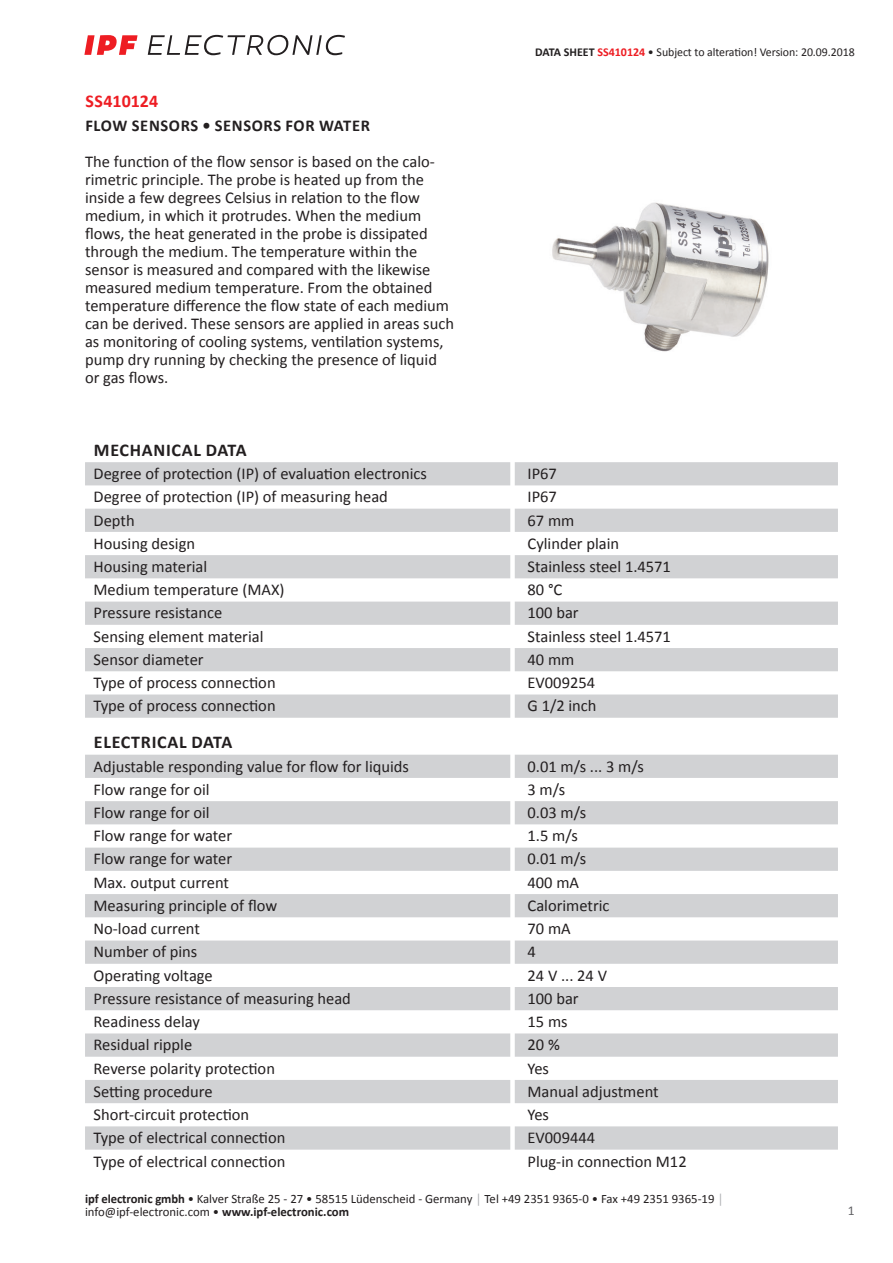
<style>
.page{position:relative;width:893px;height:1263px;background:#fff}
.page>*{position:absolute;margin:0;border:0;box-sizing:border-box;transform-origin:0 0}
.t1{font:700 18px "Calibri";letter-spacing:.04em;color:#231f20}
.t2{font:700 18px "Calibri";color:#ee1d23}
.t3{font:16.5px/18px "Calibri";color:#231f20}
.t4{font:700 16.5px "Calibri";letter-spacing:.04em;color:#231f20}
.t5{font:13.5px "Calibri";color:#636366}
.t6{font:12.75px/12.6px "Calibri";color:#231f20}
.t7{font:12px "Calibri";letter-spacing:-.005em;color:#231f20}
.s1{font-weight:700}
.s2{font-weight:700;color:#ee1d23}
.s3{color:#a8a9ad}
</style>
<div class="page">
<svg style="left:148px;top:35px;width:197px;height:20px"></svg>
<svg style="left:84px;top:35px;width:54px;height:20px"></svg>
<svg style="left:85px;top:462px;width:753px;height:256px;fill:#d1d2d4"></svg>
<svg style="left:85px;top:755px;width:753px;height:394px;fill:#d1d2d4"></svg>
<img style="left:552px;top:202px;width:217px;height:150px">
<p class="t2" style="left:85px;top:88px;width:74px">SS410124</p>
<p class="t4" style="left:85px;top:114px;width:286px">FLOW SENSORS • SENSORS FOR WATER</p>
<p class="t3" style="left:85px;top:152px;width:370px">The function of the flow sensor is based on the calo&shy;rimetric principle. The probe is heated up from the inside a few degrees Celsius in relation to the flow medium, in which it protrudes. When the medium flows, the heat generated in the probe is dissipated through the medium. The temperature within the sensor is measured and compared with the likewise measured medium temperature. From the obtained temperature difference the flow state of each medium can be derived. These sensors are applied in areas such as monitoring of cooling systems, ventilation systems, pump dry running by checking the presence of liquid or gas flows.</p>
<p class="t7" style="left:535px;top:44px;width:321px"><span class="s1">DATA SHEET</span> <span class="s2">SS410124</span> • Subject to alteration! Version: 20.09.2018</p>
<p class="t1" style="left:94px;top:437px;width:154px">MECHANICAL DATA</p>
<p class="t3" style="left:94px;top:464px;width:335px">Degree of protection (IP) of evaluation electronics</p>
<p class="t3" style="left:527px;top:464px;width:31px">IP67</p>
<p class="t3" style="left:94px;top:487px;width:296px">Degree of protection (IP) of measuring head</p>
<p class="t3" style="left:527px;top:487px;width:31px">IP67</p>
<p class="t3" style="left:94px;top:511px;width:43px">Depth</p>
<p class="t3" style="left:527px;top:511px;width:48px">67 mm</p>
<p class="t3" style="left:94px;top:534px;width:103px">Housing design</p>
<p class="t3" style="left:527px;top:534px;width:93px">Cylinder plain</p>
<p class="t3" style="left:94px;top:557px;width:115px">Housing material</p>
<p class="t3" style="left:527px;top:557px;width:145px">Stainless steel 1.4571</p>
<p class="t3" style="left:94px;top:580px;width:193px">Medium temperature (MAX)</p>
<p class="t3" style="left:527px;top:580px;width:36px">80 °C</p>
<p class="t3" style="left:94px;top:603px;width:130px">Pressure resistance</p>
<p class="t3" style="left:527px;top:603px;width:53px">100 bar</p>
<p class="t3" style="left:94px;top:627px;width:171px">Sensing element material</p>
<p class="t3" style="left:527px;top:627px;width:145px">Stainless steel 1.4571</p>
<p class="t3" style="left:94px;top:650px;width:112px">Sensor diameter</p>
<p class="t3" style="left:527px;top:650px;width:48px">40 mm</p>
<p class="t3" style="left:94px;top:673px;width:184px">Type of process connection</p>
<p class="t3" style="left:527px;top:673px;width:69px">EV009254</p>
<p class="t3" style="left:94px;top:696px;width:184px">Type of process connection</p>
<p class="t3" style="left:527px;top:696px;width:71px">G 1/2 inch</p>
<p class="t1" style="left:94px;top:730px;width:140px">ELECTRICAL DATA</p>
<p class="t3" style="left:94px;top:757px;width:317px">Adjustable responding value for flow for liquids</p>
<p class="t3" style="left:527px;top:757px;width:118px">0.01 m/s ... 3 m/s</p>
<p class="t3" style="left:94px;top:780px;width:118px">Flow range for oil</p>
<p class="t3" style="left:527px;top:780px;width:39px">3 m/s</p>
<p class="t3" style="left:94px;top:803px;width:118px">Flow range for oil</p>
<p class="t3" style="left:527px;top:803px;width:60px">0.03 m/s</p>
<p class="t3" style="left:94px;top:826px;width:140px">Flow range for water</p>
<p class="t3" style="left:527px;top:826px;width:52px">1.5 m/s</p>
<p class="t3" style="left:94px;top:849px;width:140px">Flow range for water</p>
<p class="t3" style="left:527px;top:849px;width:60px">0.01 m/s</p>
<p class="t3" style="left:94px;top:873px;width:137px">Max. output current</p>
<p class="t3" style="left:527px;top:873px;width:53px">400 mA</p>
<p class="t3" style="left:94px;top:896px;width:185px">Measuring principle of flow</p>
<p class="t3" style="left:527px;top:896px;width:84px">Calorimetric</p>
<p class="t3" style="left:94px;top:919px;width:108px">No-load current</p>
<p class="t3" style="left:527px;top:919px;width:45px">70 mA</p>
<p class="t3" style="left:94px;top:942px;width:105px">Number of pins</p>
<p class="t3" style="left:527px;top:942px;width:10px">4</p>
<p class="t3" style="left:94px;top:966px;width:121px">Operating voltage</p>
<p class="t3" style="left:527px;top:966px;width:81px">24 V ... 24 V</p>
<p class="t3" style="left:94px;top:989px;width:259px">Pressure resistance of measuring head</p>
<p class="t3" style="left:527px;top:989px;width:53px">100 bar</p>
<p class="t3" style="left:94px;top:1012px;width:108px">Readiness delay</p>
<p class="t3" style="left:527px;top:1012px;width:42px">15 ms</p>
<p class="t3" style="left:94px;top:1035px;width:100px">Residual ripple</p>
<p class="t3" style="left:527px;top:1035px;width:34px">20 %</p>
<p class="t3" style="left:94px;top:1059px;width:183px">Reverse polarity protection</p>
<p class="t3" style="left:527px;top:1059px;width:23px">Yes</p>
<p class="t3" style="left:94px;top:1082px;width:121px">Setting procedure</p>
<p class="t3" style="left:527px;top:1082px;width:133px">Manual adjustment</p>
<p class="t3" style="left:94px;top:1105px;width:157px">Short-circuit protection</p>
<p class="t3" style="left:527px;top:1105px;width:23px">Yes</p>
<p class="t3" style="left:94px;top:1128px;width:193px">Type of electrical connection</p>
<p class="t3" style="left:527px;top:1128px;width:69px">EV009444</p>
<p class="t3" style="left:94px;top:1151px;width:193px">Type of electrical connection</p>
<p class="t3" style="left:527px;top:1151px;width:161px">Plug-in connection M12</p>
<p class="t6" style="left:85px;top:1192px;width:640px"><span class="s1">ipf electronic gmbh</span> • Kalver Straße 25 - 27 • 58515 Lüdenscheid - Germany <span class="s3">│</span> Tel +49 2351 9365-0 • Fax +49 2351 9365-19 <span class="s3">│ </span>info@ipf-electronic.com • <span class="s1">www.ipf-electronic.com</span></p>
<p class="t5" style="left:848px;top:1201px;width:8px">1</p>
</div>
